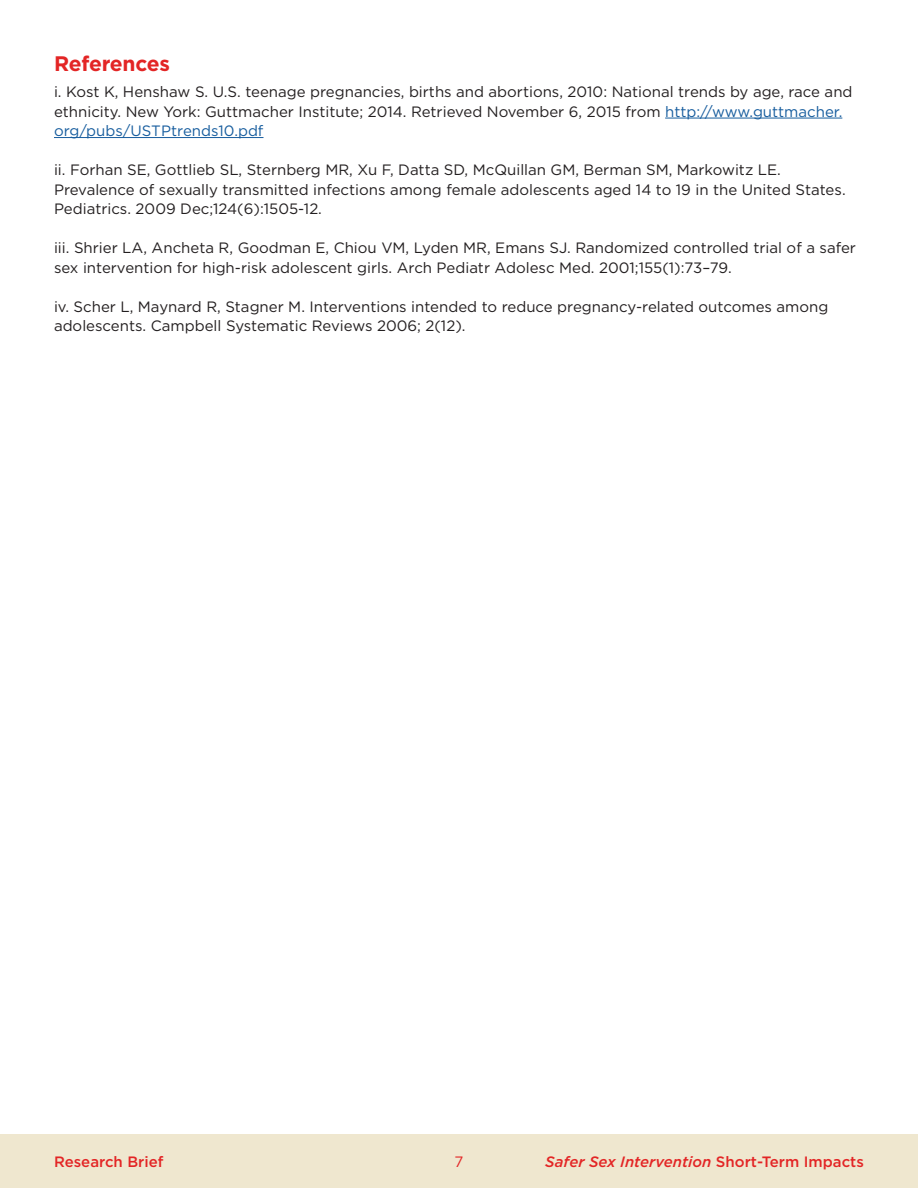
<style>
.page{position:relative;width:918px;height:1188px;background:#fff}
.page>*{position:absolute;margin:0;border:0;box-sizing:border-box;transform-origin:0 0}
.t1{font:700 21px "Gotham";letter-spacing:-.01em;color:#e32525}
.t2{font:15px/19.5px "Gotham";color:#231f20}
.t3{font:italic 500 15px "Gotham";color:#e32525}
.t4{font:500 15px "Gotham";color:#e32525}
.t5{font:15px "Gotham";color:#e32525}
.s1{color:#175d9e}
.s2{font-style:normal}
</style>
<div class="page">
<div style="left:0;top:1134px;width:918px;height:54px;background:#efe7cf"></div>
<hr style="left:665px;top:118px;width:177px;height:1px;background:#175d9e">
<hr style="left:54px;top:137px;width:210px;height:1px;background:#175d9e">
<h3 class="t1" style="left:54px;top:49px;width:118px">References</h3>
<p class="t2" style="left:54px;top:82px;width:800px">i. Kost K, Henshaw S. U.S. teenage pregnancies, births and abortions, 2010: National trends by age, race and</p>
<p class="t2" style="left:54px;top:101px;width:790px">ethnicity. New York: Guttmacher Institute; 2014. Retrieved November 6, 2015 from <span class="s1">http://www.guttmacher. org/pubs/USTPtrends10.pdf</span></p>
<p class="t2" style="left:54px;top:160px;width:793px">ii. Forhan SE, Gottlieb SL, Sternberg MR, Xu F, Datta SD, McQuillan GM, Berman SM, Markowitz LE.<br>Prevalence of sexually transmitted infections among female adolescents aged 14 to 19 in the United States.<br>Pediatrics. 2009 Dec;124(6):1505-12.</p>
<p class="t2" style="left:54px;top:238px;width:803px">iii. Shrier LA, Ancheta R, Goodman E, Chiou VM, Lyden MR, Emans SJ. Randomized controlled trial of a safer sex intervention for high-risk adolescent girls. Arch Pediatr Adolesc Med. 2001;155(1):73–79.</p>
<p class="t2" style="left:54px;top:296px;width:776px">iv. Scher L, Maynard R, Stagner M. Interventions intended to reduce pregnancy-related outcomes among adolescents. Campbell Systematic Reviews 2006; 2(12).</p>
<p class="t4" style="left:54px;top:1152px;width:111px">Research Brief</p>
<p class="t5" style="left:455px;top:1152px;width:10px">7</p>
<p class="t3" style="left:545px;top:1152px;width:320px">Safer Sex Intervention <span class="s2">Short-Term Impacts</span></p>
</div>
